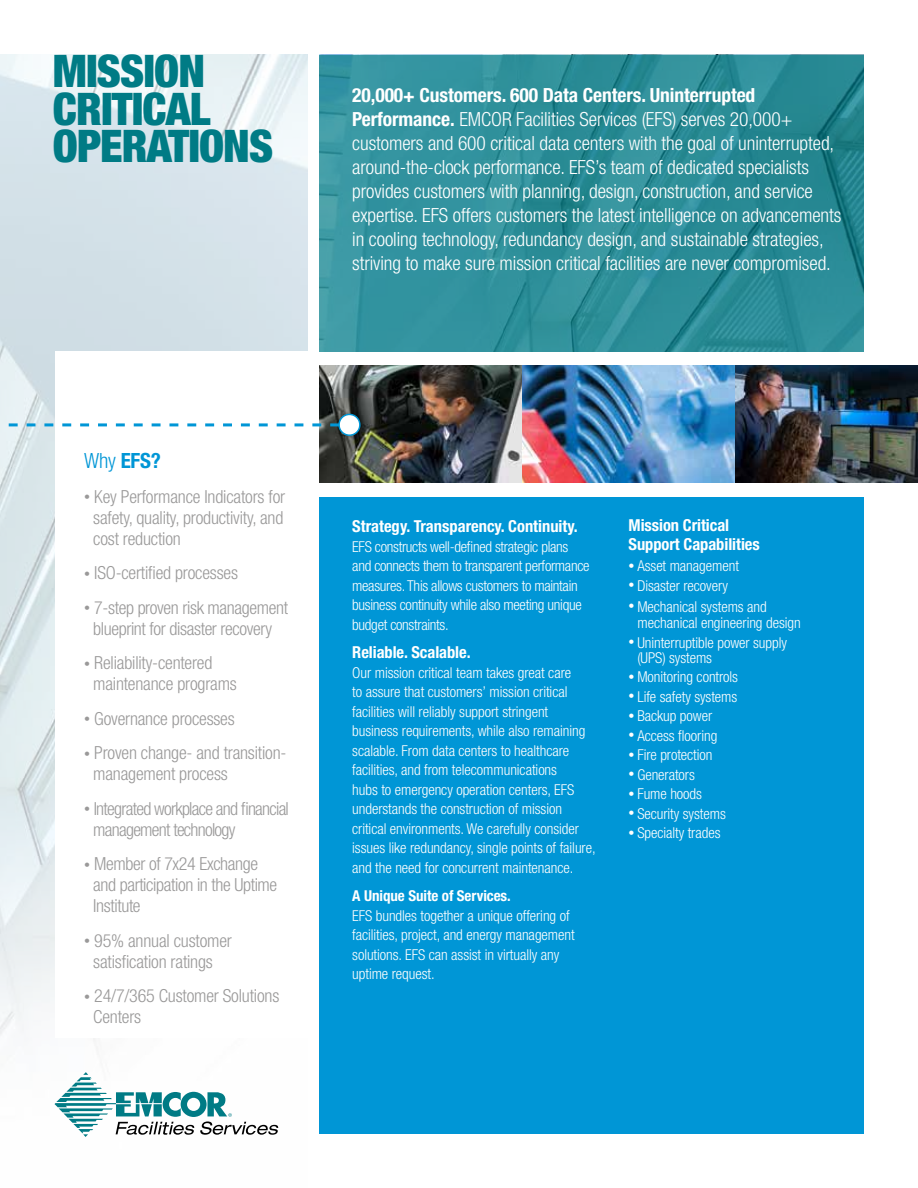
<style>
.page{position:relative;width:918px;height:1188px;background:#fff}
.page>*{position:absolute;margin:0;border:0;box-sizing:border-box;transform-origin:0 0}
.t1{font:900 condensed 45px/37.5px "Helvetica Neue";letter-spacing:-.02em;color:#007b85}
.t2{font:700 condensed 21px "Helvetica Neue";color:#0096d6}
.t3{font:300 condensed 19.5px/24px "Helvetica Neue";letter-spacing:-.005em;color:#fff}
.t4{font:300 condensed 18px/21px "Helvetica Neue";letter-spacing:-.01em;color:#9a9999}
.t5{font:300 condensed 18px/21px "Helvetica Neue";letter-spacing:-.04em;color:#9a9999}
.t6{font:700 condensed 16.5px/19.5px "Helvetica Neue";letter-spacing:-.005em;color:#fff}
.t7{font:300 condensed 15px/19.5px "Helvetica Neue";letter-spacing:-.005em;color:#fff}
.t8{font:700 condensed 15px "Helvetica Neue";letter-spacing:-.005em;color:#fff}
.s1{font-weight:700}
.s2{font-weight:300}
.s3{font-size:12px}
</style>
<div class="page">
<div style="left:320px;top:496px;width:544px;height:637px;background:#0096d6"></div>
<img style="left:0;top:55px;width:308px;height:1073px">
<svg style="left:320px;top:55px;width:544px;height:297px;background:#2e8e99"></svg>
<svg style="left:55px;top:1072px;width:223px;height:65px"></svg>
<img style="left:320px;top:365px;width:203px;height:118px">
<img style="left:523px;top:365px;width:395px;height:118px">
<div style="left:55px;top:352px;width:261px;height:686px;background:#fff"></div>
<div style="left:339px;top:414px;width:21px;height:21px;background:#fff;border-radius:50%"></div>
<div style="left:338px;top:414px;width:23px;height:22px;border:2px solid #0096d6;border-radius:50%"></div>
<svg style="left:0;top:423px;width:339px;height:3px"></svg>
<h1 class="t1" style="left:53px;top:52px;width:222px">MISSION<br>CRITICAL<br>OPERATIONS</h1>
<p class="t3" style="left:352px;top:83px;width:491px"><span class="s1">20,000+ Customers. 600 Data Centers. Uninterrupted Performance.</span> EMCOR Facilities Services (EFS) serves 20,000+ customers and 600 critical data centers with the goal of uninterrupted, around-the-clock performance. EFS’s team of dedicated specialists provides customers with planning, design, construction, and service expertise. EFS offers customers the latest intelligence on advancements in cooling technology, redundancy design, and sustainable strategies, striving to make sure mission critical facilities are never compromised.</p>
<h2 class="t2" style="left:84px;top:448px;width:78px"><span class="s2">Why</span> EFS?</h2>
<p class="t4" style="left:93px;top:486px;width:193px;text-align:justify;text-indent:-9px"><span class="s3">•</span> Key Performance Indicators for safety, quality, productivity, and cost reduction</p>
<p class="t4" style="left:84px;top:562px;width:155px"><span class="s3">•</span> ISO-certified processes</p>
<p class="t4" style="left:84px;top:597px;width:205px;text-align:center"><span class="s3">•</span> 7-step proven risk management blueprint for disaster recovery</p>
<p class="t4" style="left:93px;top:652px;width:145px;text-indent:-9px"><span class="s3">•</span> Reliability-centered maintenance programs</p>
<p class="t4" style="left:84px;top:708px;width:152px"><span class="s3">•</span> Governance processes</p>
<p class="t4" style="left:93px;top:742px;width:195px;text-indent:-9px"><span class="s3">•</span> Proven change- and transition&shy;management process</p>
<p class="t5" style="left:93px;top:798px;width:197px;text-indent:-9px"><span class="s3">•</span> Integrated workplace and financial management technology</p>
<p class="t4" style="left:93px;top:853px;width:186px;text-indent:-9px"><span class="s3">•</span> Member of 7x24 Exchange and participation in the Uptime<br>Institute</p>
<p class="t4" style="left:84px;top:930px;width:149px;text-align:center"><span class="s3">•</span> 95% annual customer satisfication ratings</p>
<p class="t4" style="left:93px;top:985px;width:188px;text-indent:-9px"><span class="s3">•</span> 24/7/365 Customer Solutions<br>Centers</p>
<p class="t6" style="left:352px;top:516px;width:227px">Strategy. Transparency. Continuity.</p>
<p class="t7" style="left:352px;top:537px;width:239px">EFS constructs well-defined strategic plans and connects them to transparent performance measures. This allows customers to maintain business continuity while also meeting unique budget constraints.</p>
<p class="t6" style="left:352px;top:642px;width:120px">Reliable. Scalable.</p>
<p class="t7" style="left:352px;top:663px;width:245px">Our mission critical team takes great care<br>to assure that customers’ mission critical facilities will reliably support stringent business requirements, while also remaining scalable. From data centers to healthcare facilities, and from telecommunications<br>hubs to emergency operation centers, EFS understands the construction of mission critical environments. We carefully consider issues like redundancy, single points of failure, and the need for concurrent maintenance.</p>
<p class="t8" style="left:352px;top:887px;width:160px">A Unique Suite of Services.</p>
<p class="t7" style="left:352px;top:906px;width:224px">EFS bundles together a unique offering of facilities, project, and energy management solutions. EFS can assist in virtually any uptime request.</p>
<p class="t6" style="left:629px;top:515px;width:133px">Mission Critical<br>Support Capabilities</p>
<p class="t7" style="left:629px;top:556px;width:112px"><span class="s3">•</span> Asset management</p>
<p class="t7" style="left:629px;top:576px;width:101px"><span class="s3">•</span> Disaster recovery</p>
<p class="t7" style="left:638px;top:598px;width:165px;line-height:16.5px;text-indent:-9px"><span class="s3">•</span> Mechanical systems and mechanical engineering design</p>
<p class="t7" style="left:637px;top:635px;width:151px;line-height:15px;text-indent:-9px"><span class="s3">•</span> Uninterruptible power supply (UPS) systems</p>
<p class="t7" style="left:629px;top:667px;width:111px"><span class="s3">•</span> Monitoring controls</p>
<p class="t7" style="left:629px;top:687px;width:110px"><span class="s3">•</span> Life safety systems</p>
<p class="t7" style="left:629px;top:706px;width:85px"><span class="s3">•</span> Backup power</p>
<p class="t7" style="left:629px;top:726px;width:90px"><span class="s3">•</span> Access flooring</p>
<p class="t7" style="left:629px;top:745px;width:86px"><span class="s3">•</span> Fire protection</p>
<p class="t7" style="left:629px;top:765px;width:68px"><span class="s3">•</span> Generators</p>
<p class="t7" style="left:629px;top:784px;width:75px"><span class="s3">•</span> Fume hoods</p>
<p class="t7" style="left:629px;top:804px;width:99px"><span class="s3">•</span> Security systems</p>
<p class="t7" style="left:629px;top:823px;width:93px"><span class="s3">•</span> Specialty trades</p>
</div>
